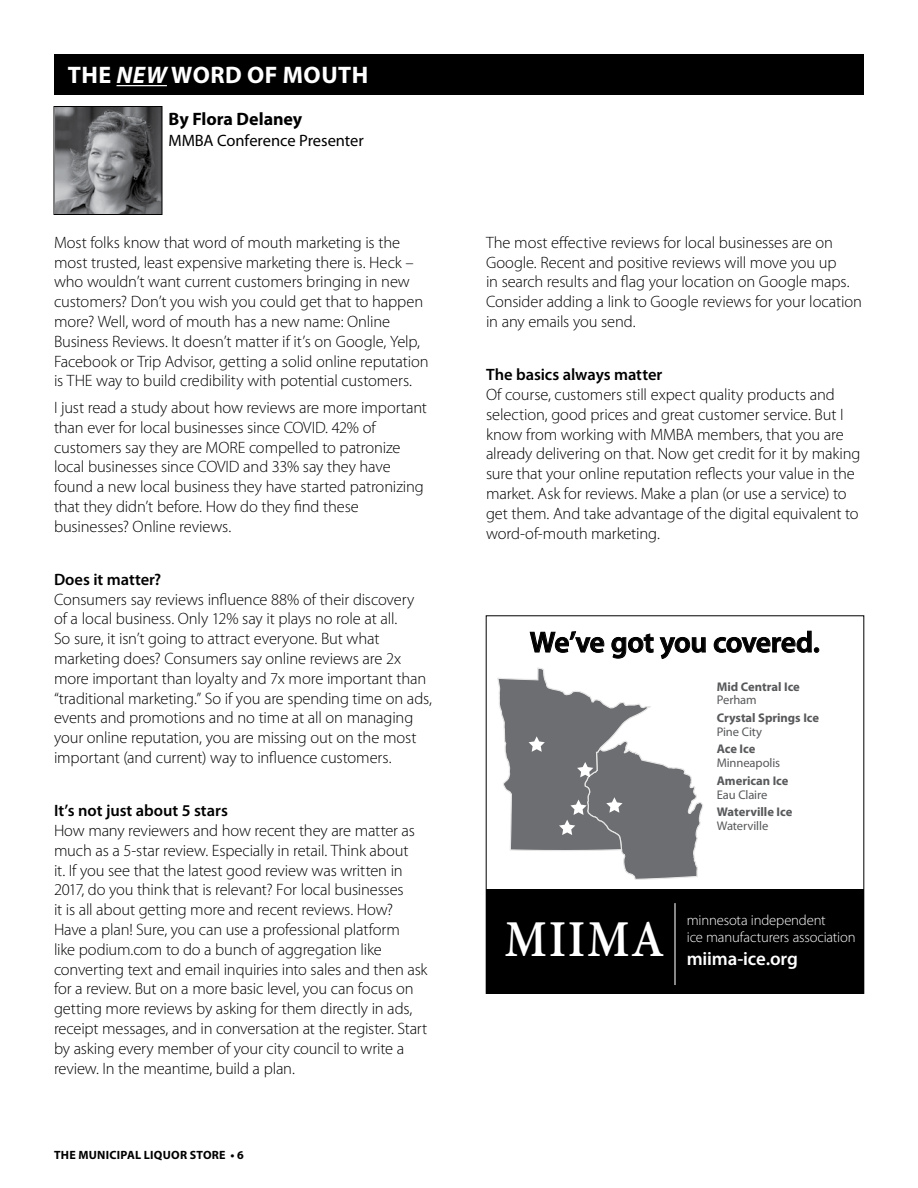
<style>
.page{position:relative;width:918px;height:1188px;background:#fff}
.page>*{position:absolute;margin:0;border:0;box-sizing:border-box;transform-origin:0 0}
.t1{font:600 29.4px "Myriad Pro";letter-spacing:-.015em;color:#000}
.t2{font:700 24px "Myriad Pro";letter-spacing:.02em;color:#fff}
.t3{font:600 18.9px "Myriad Pro";letter-spacing:-.01em;color:#fff}
.t4{font:700 18px "Myriad Pro";color:#000}
.t5{font:300 16.5px/19.8px "Myriad Pro";letter-spacing:-.01em;color:#000}
.t6{font:600 16.5px "Myriad Pro";color:#000}
.t7{font:16.5px "Myriad Pro";letter-spacing:-.005em;color:#000}
.t8{font:300 14.7px/17.5px "Myriad Pro";letter-spacing:-.015em;color:#fff}
.t9{font:700 12.6px "Myriad Pro";color:#58595b}
.t10{font:12.6px "Myriad Pro";letter-spacing:-.01em;color:#58595b}
.t11{font:700 12px "Myriad Pro";letter-spacing:.02em;color:#000}
.s1{font-style:italic}
</style>
<div class="page">
<img style="left:56px;top:108px;width:104px;height:105px">
<div style="left:54px;top:106px;width:108px;height:109px;border:1px solid #000"></div>
<div style="left:54px;top:54px;width:810px;height:40px;background:#000"></div>
<hr style="left:117px;top:85px;width:50px;height:1px;background:#fff">
<div style="left:486px;top:889px;width:378px;height:104px;background:#000"></div>
<svg style="left:714px;top:631px;width:105px;height:22px"></svg>
<svg style="left:497px;top:631px;width:209px;height:249px"></svg>
<hr style="left:674px;top:903px;width:2px;height:82px;background:#fff">
<div style="left:486px;top:616px;width:378px;height:378px;border:1px solid #000"></div>
<h2 class="t2" style="left:68px;top:60px;width:302px">THE <span class="s1">NEW</span> WORD OF MOUTH</h2>
<p class="t4" style="left:168px;top:107px;width:135px">By Flora Delaney</p>
<p class="t7" style="left:168px;top:130px;width:197px">MMBA Conference Presenter</p>
<p class="t5" style="left:54px;top:232px;width:376px">Most folks know that word of mouth marketing is the most trusted, least expensive marketing there is. Heck – who wouldn’t want current customers bringing in new customers? Don’t you wish you could get that to happen more? Well, word of mouth has a new name: Online Business Reviews. It doesn’t matter if it’s on Google, Yelp, Facebook or Trip Advisor, getting a solid online reputation is THE way to build credibility with potential customers.</p>
<p class="t5" style="left:54px;top:397px;width:375px">I just read a study about how reviews are more important than ever for local businesses since COVID. 42% of customers say they are MORE compelled to patronize local businesses since COVID and 33% say they have found a new local business they have started patronizing that they didn’t before. How do they find these businesses? Online reviews.</p>
<p class="t6" style="left:54px;top:569px;width:109px">Does it matter?</p>
<p class="t5" style="left:54px;top:589px;width:379px">Consumers say reviews influence 88% of their discovery<br>of a local business. Only 12% say it plays no role at all.<br>So sure, it isn’t going to attract everyone. But what marketing does? Consumers say online reviews are 2x more important than loyalty and 7x more important than “traditional marketing.” So if you are spending time on ads, events and promotions and no time at all on managing your online reputation, you are missing out on the most important (and current) way to influence customers.</p>
<p class="t6" style="left:54px;top:800px;width:175px">It’s not just about 5 stars</p>
<p class="t5" style="left:54px;top:820px;width:375px">How many reviewers and how recent they are matter as much as a 5-star review. Especially in retail. Think about<br>it. If you see that the latest good review was written in 2017, do you think that is relevant? For local businesses<br>it is all about getting more and recent reviews. How?<br>Have a plan! Sure, you can use a professional platform<br>like podium.com to do a bunch of aggregation like converting text and email inquiries into sales and then ask for a review. But on a more basic level, you can focus on getting more reviews by asking for them directly in ads, receipt messages, and in conversation at the register. Start by asking every member of your city council to write a review. In the meantime, build a plan.</p>
<p class="t11" style="left:54px;top:1147px;width:191px">THE MUNICIPAL LIQUOR STORE • 6</p>
<p class="t5" style="left:486px;top:232px;width:377px">The most effective reviews for local businesses are on Google. Recent and positive reviews will move you up<br>in search results and flag your location on Google maps.<br>Consider adding a link to Google reviews for your location in any emails you send.</p>
<p class="t6" style="left:486px;top:364px;width:178px">The basics always matter</p>
<p class="t5" style="left:486px;top:384px;width:376px">Of course, customers still expect quality products and selection, good prices and great customer service. But I know from working with MMBA members, that you are already delivering on that. Now get credit for it by making sure that your online reputation reflects your value in the market. Ask for reviews. Make a plan (or use a service) to get them. And take advantage of the digital equivalent to word-of-mouth marketing.</p>
<h1 class="t1" style="left:530px;top:623px;width:291px">We’ve got you covered.</h1>
<p class="t9" style="left:717px;top:678px;width:85px">Mid Central Ice</p>
<p class="t10" style="left:717px;top:692px;width:41px">Perham</p>
<p class="t9" style="left:717px;top:710px;width:104px">Crystal Springs Ice</p>
<p class="t10" style="left:717px;top:724px;width:47px">Pine City</p>
<p class="t9" style="left:717px;top:741px;width:40px">Ace Ice</p>
<p class="t10" style="left:717px;top:755px;width:65px">Minneapolis</p>
<p class="t9" style="left:717px;top:772px;width:73px">American Ice</p>
<p class="t10" style="left:717px;top:787px;width:52px">Eau Claire</p>
<p class="t9" style="left:717px;top:804px;width:77px">Waterville Ice</p>
<p class="t10" style="left:717px;top:818px;width:53px">Waterville</p>
<p class="t8" style="left:687px;top:911px;width:170px">minnesota independent<br>ice manufacturers association</p>
<p class="t3" style="left:687px;top:947px;width:113px">miima-ice.org</p>
</div>
